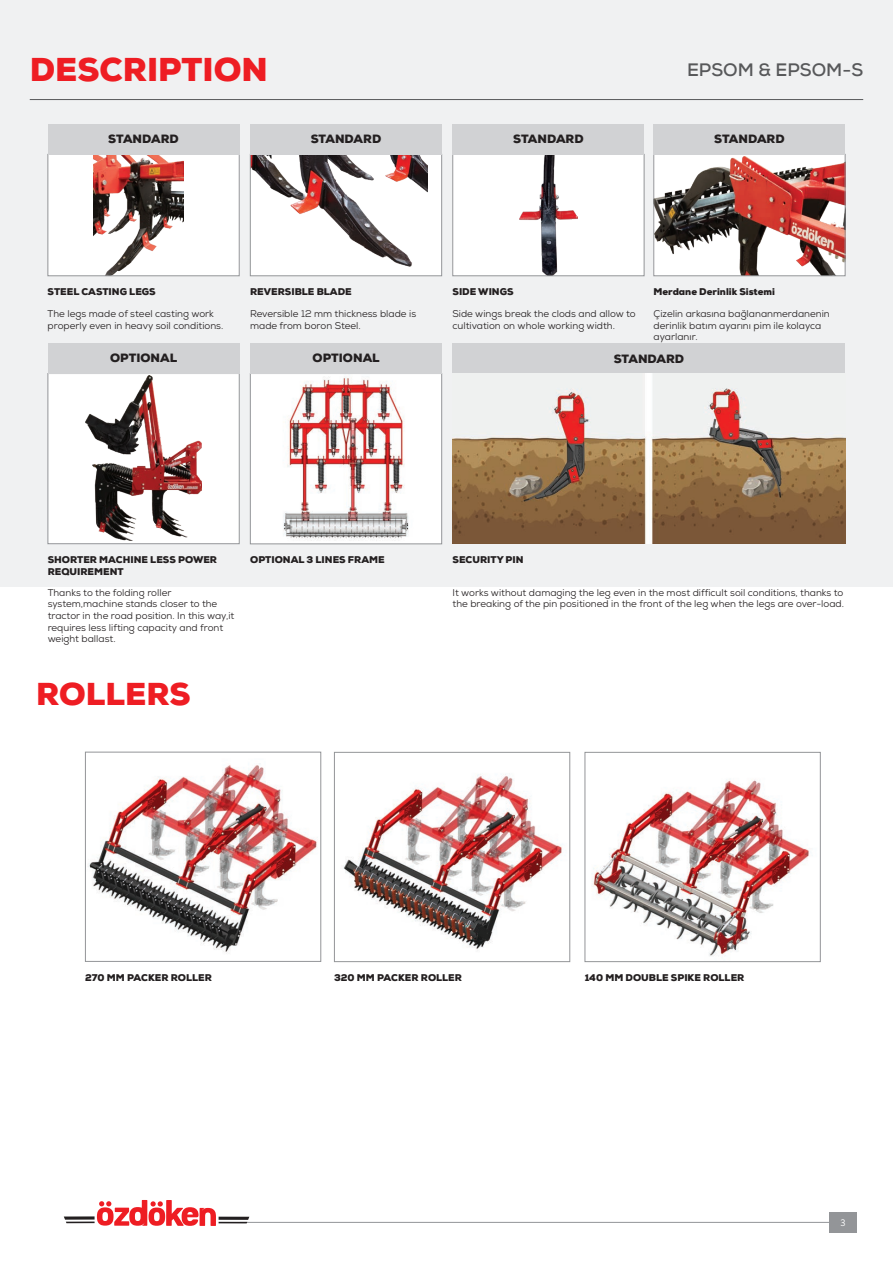
<style>
.page{position:relative;width:893px;height:1263px;background:#fff}
.page>*{position:absolute;margin:0;border:0;box-sizing:border-box;transform-origin:0 0}
.t1{font:900 33px "Nexa";color:#ee1d23}
.t2{font:900 31.65px "Nexa";color:#ee1d23}
.t3{font:700 18px "Nexa";color:#57585a}
.t4{font:900 12px "Nexa";color:#231f20}
.t5{font:9.75px/11.7px "Nexa";color:#231f20}
.t6{font:900 9.75px/11.7px "Nexa";color:#231f20}
.t7{font:9.75px "Brandon Grotesque";color:#fff}
</style>
<div class="page">
<div style="left:0;top:0;width:893px;height:587px;background:#f0f1f2"></div>
<hr style="left:240px;top:1222px;width:591px;height:1px;background:#939598">
<hr style="left:30px;top:99px;width:833px;height:1px;background:#57585a">
<div style="left:829px;top:1212px;width:28px;height:20px;background:#939598"></div>
<svg style="left:64px;top:1200px;width:185px;height:26px"></svg>
<img style="left:88px;top:763px;width:229px;height:189px">
<div style="left:85px;top:752px;width:236px;height:210px;border:1px solid #939598"></div>
<img style="left:343px;top:774px;width:219px;height:175px">
<div style="left:334px;top:752px;width:236px;height:210px;border:1px solid #939598"></div>
<img style="left:593px;top:780px;width:217px;height:176px">
<div style="left:585px;top:752px;width:236px;height:210px;border:1px solid #939598"></div>
<div style="left:48px;top:154px;width:191px;height:122px;background:#fff"></div>
<img style="left:93px;top:156px;width:90px;height:118px">
<div style="left:48px;top:154px;width:191px;height:122px;border:1px solid #939598"></div>
<div style="left:250px;top:154px;width:192px;height:122px;background:#fff"></div>
<img style="left:252px;top:156px;width:175px;height:111px">
<div style="left:250px;top:154px;width:192px;height:122px;border:1px solid #939598"></div>
<div style="left:453px;top:154px;width:191px;height:122px;background:#fff"></div>
<img style="left:520px;top:156px;width:57px;height:118px">
<div style="left:452px;top:154px;width:192px;height:122px;border:1px solid #939598"></div>
<img style="left:252px;top:375px;width:188px;height:167px">
<div style="left:250px;top:373px;width:192px;height:171px;border:1px solid #939598"></div>
<div style="left:48px;top:373px;width:191px;height:171px;background:#fff"></div>
<img style="left:86px;top:375px;width:115px;height:165px">
<img style="left:655px;top:157px;width:188px;height:117px">
<div style="left:653px;top:154px;width:192px;height:122px;border:1px solid #939598"></div>
<div style="left:48px;top:124px;width:191px;height:30px;background:#d1d2d4"></div>
<div style="left:250px;top:124px;width:192px;height:30px;background:#d1d2d4"></div>
<div style="left:452px;top:124px;width:192px;height:30px;background:#d1d2d4"></div>
<div style="left:653px;top:124px;width:192px;height:30px;background:#d1d2d4"></div>
<div style="left:48px;top:343px;width:191px;height:30px;background:#d1d2d4"></div>
<div style="left:250px;top:343px;width:192px;height:30px;background:#d1d2d4"></div>
<div style="left:452px;top:343px;width:393px;height:30px;background:#d1d2d4"></div>
<img style="left:452px;top:373px;width:393px;height:171px">
<h1 class="t1" style="left:30px;top:48px;width:240px">DESCRIPTION</h1>
<h3 class="t3" style="left:687px;top:58px;width:178px">EPSOM &amp; EPSOM-S</h3>
<p class="t4" style="left:108px;top:131px;width:72px">STANDARD</p>
<p class="t4" style="left:311px;top:131px;width:72px">STANDARD</p>
<p class="t4" style="left:513px;top:131px;width:72px">STANDARD</p>
<p class="t4" style="left:714px;top:131px;width:72px">STANDARD</p>
<p class="t6" style="left:48px;top:286px;width:110px">STEEL CASTING LEGS</p>
<p class="t5" style="left:48px;top:308px;width:177px">The legs made of steel casting work properly even in heavy soil conditions.</p>
<p class="t6" style="left:250px;top:286px;width:103px">REVERSIBLE BLADE</p>
<p class="t6" style="left:452px;top:286px;width:63px">SIDE WINGS</p>
<p class="t5" style="left:250px;top:308px;width:168px">Reversible 12 mm thickness blade is made from boron Steel.</p>
<p class="t5" style="left:452px;top:308px;width:185px">Side wings break the clods and allow to cultivation on whole working width.</p>
<p class="t6" style="left:654px;top:286px;width:123px">Merdane Derinlik Sistemi</p>
<p class="t5" style="left:654px;top:308px;width:178px">Çizelin arkasına bağlananmerdanenin derinlik batım ayarını pim ile kolayca ayarlanır.</p>
<p class="t4" style="left:110px;top:350px;width:69px">OPTIONAL</p>
<p class="t4" style="left:313px;top:350px;width:69px">OPTIONAL</p>
<p class="t4" style="left:614px;top:351px;width:72px">STANDARD</p>
<p class="t6" style="left:48px;top:554px;width:171px">SHORTER MACHINE LESS POWER<br>REQUIREMENT</p>
<p class="t6" style="left:452px;top:554px;width:73px">SECURITY PIN</p>
<p class="t6" style="left:250px;top:554px;width:136px">OPTIONAL 3 LINES FRAME</p>
<p class="t5" style="left:48px;top:586px;width:188px">Thanks to the folding roller system,machine stands closer to the tractor in the road position. In this way,it requires less lifting capacity and front weight ballast.</p>
<p class="t5" style="left:452px;top:586px;width:393px">It works without damaging the leg even in the most difficult soil conditions, thanks to the breaking of the pin positioned in the front of the leg when the legs are over-load.</p>
<h2 class="t2" style="left:36px;top:674px;width:156px">ROLLERS</h2>
<p class="t6" style="left:85px;top:971px;width:128px">270 MM PACKER ROLLER</p>
<p class="t6" style="left:334px;top:971px;width:129px">320 MM PACKER ROLLER</p>
<p class="t6" style="left:585px;top:971px;width:161px">140 MM DOUBLE SPIKE ROLLER</p>
<p class="t7" style="left:840px;top:1216px;width:7px">3</p>
</div>
